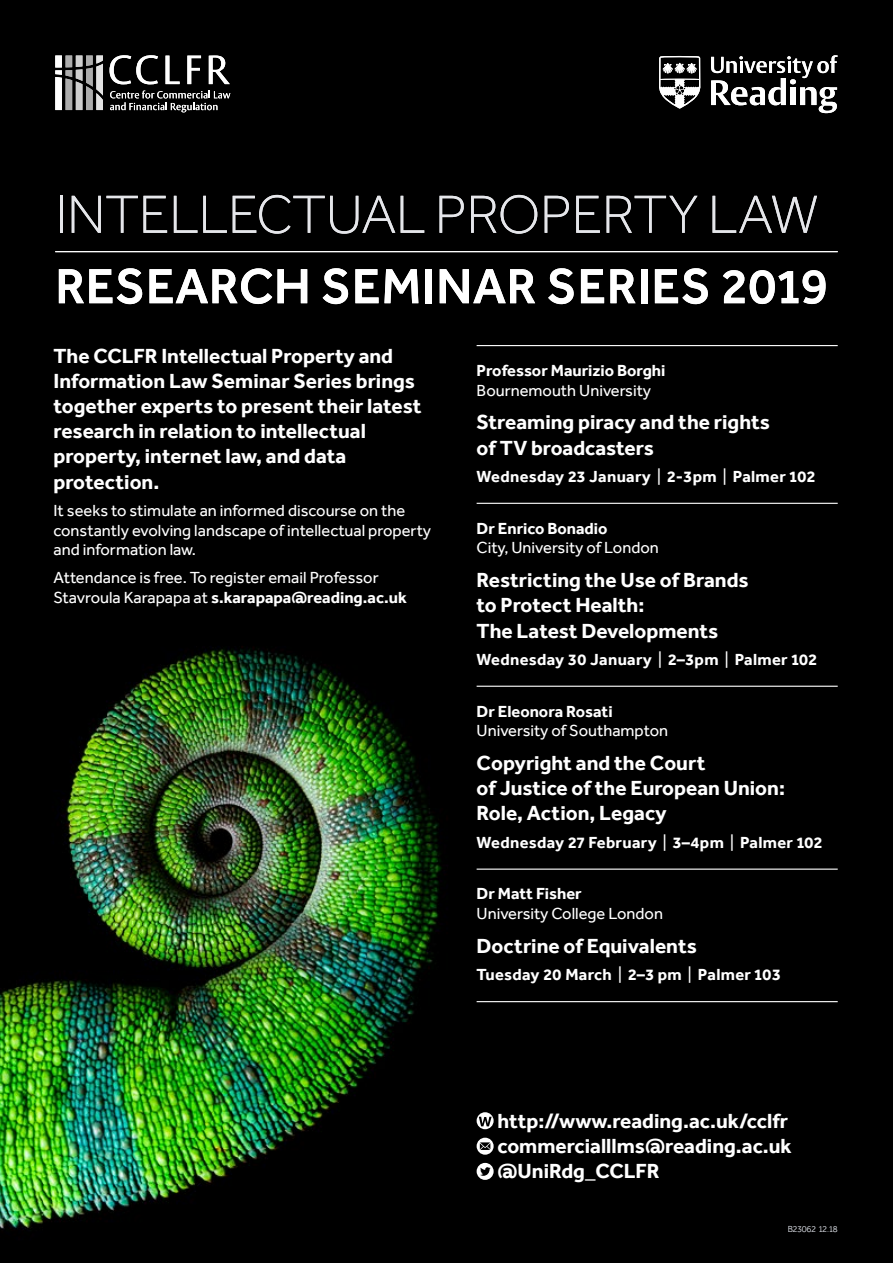
<style>
.page{position:relative;width:893px;height:1263px;background:#fff}
.page>*{position:absolute;margin:0;border:0;box-sizing:border-box;transform-origin:0 0}
.t1{font:300 55.5px "Effra";letter-spacing:-.01em;color:#e5e6ea}
.t2{font:500 51px "Effra";letter-spacing:.01em;color:#fff}
.t3{font:700 21px/25.2px "Effra";color:#fff}
.t4{font:16.5px/19.8px "Effra";color:#fff}
.t5{font:700 16.5px "Effra";letter-spacing:.01em;color:#fff}
.t6{font:300 9px "Effra";color:#c0c3c9}
.s1{font-weight:700}
.s2{font-weight:400}
</style>
<div class="page">
<img style="left:0;top:0;width:893px;height:1263px">
<hr style="left:477px;top:345px;width:361px;height:1px;background:#fff">
<hr style="left:477px;top:503px;width:361px;height:1px;background:#fff">
<hr style="left:477px;top:686px;width:361px;height:1px;background:#fff">
<hr style="left:477px;top:868px;width:361px;height:2px;background:#fff">
<hr style="left:477px;top:1001px;width:361px;height:1px;background:#fff">
<svg style="left:711px;top:55px;width:127px;height:58px"></svg>
<svg style="left:659px;top:56px;width:41px;height:53px"></svg>
<svg style="left:110px;top:91px;width:120px;height:21px;background:#434343"></svg>
<svg style="left:110px;top:55px;width:48px;height:29px"></svg>
<svg style="left:166px;top:56px;width:14px;height:28px"></svg>
<svg style="left:187px;top:56px;width:14px;height:28px"></svg>
<svg style="left:209px;top:56px;width:21px;height:28px"></svg>
<svg style="left:55px;top:55px;width:48px;height:55px;background:#868686"></svg>
<hr style="left:55px;top:251px;width:783px;height:1px;background:#fff">
<svg style="left:477px;top:1112px;width:17px;height:17px"></svg>
<svg style="left:477px;top:1138px;width:17px;height:17px"></svg>
<svg style="left:477px;top:1163px;width:17px;height:17px"></svg>
<h1 class="t1" style="left:55px;top:183px;width:765px">INTELLECTUAL PROPERTY LAW</h1>
<h2 class="t2" style="left:55px;top:256px;width:774px">RESEARCH SEMINAR SERIES 2019</h2>
<p class="t3" style="left:54px;top:342px;width:369px">The CCLFR Intellectual Property and Information Law Seminar Series brings together experts to present their latest research in relation to intellectual property, internet law, and data protection.</p>
<p class="t4" style="left:54px;top:500px;width:379px">It seeks to stimulate an informed discourse on the constantly evolving landscape of intellectual property and information law.</p>
<p class="t4" style="left:54px;top:567px;width:355px">Attendance is free. To register email Professor<br>Stavroula Karapapa at <span class="s1">s.karapapa@reading.ac.uk</span></p>
<p class="t5" style="left:477px;top:360px;width:190px">Professor Maurizio Borghi</p>
<p class="t4" style="left:477px;top:380px;width:176px">Bournemouth University</p>
<p class="t3" style="left:477px;top:409px;width:295px">Streaming piracy and the rights of TV broadcasters</p>
<p class="t5" style="left:477px;top:466px;width:340px">Wednesday 23 January <span class="s2">|</span> 2-3pm <span class="s2">|</span> Palmer 102</p>
<p class="t5" style="left:477px;top:518px;width:132px">Dr Enrico Bonadio</p>
<p class="t4" style="left:477px;top:538px;width:184px">City, University of London</p>
<p class="t3" style="left:477px;top:567px;width:274px">Restricting the Use of Brands to Protect Health:<br>The Latest Developments</p>
<p class="t5" style="left:477px;top:649px;width:342px">Wednesday 30 January <span class="s2">|</span> 2–3pm <span class="s2">|</span> Palmer 102</p>
<p class="t5" style="left:477px;top:701px;width:138px">Dr Eleonora Rosati</p>
<p class="t4" style="left:477px;top:721px;width:193px">University of Southampton</p>
<p class="t3" style="left:477px;top:750px;width:310px">Copyright and the Court<br>of Justice of the European Union:<br>Role, Action, Legacy</p>
<p class="t5" style="left:477px;top:832px;width:347px">Wednesday 27 February <span class="s2">|</span> 3–4pm <span class="s2">|</span> Palmer 102</p>
<p class="t5" style="left:477px;top:884px;width:107px">Dr Matt Fisher</p>
<p class="t4" style="left:477px;top:904px;width:188px">University College London</p>
<p class="t3" style="left:477px;top:933px;width:222px">Doctrine of Equivalents</p>
<p class="t5" style="left:477px;top:965px;width:306px">Tuesday 20 March <span class="s2">|</span> 2–3 pm <span class="s2">|</span> Palmer 103</p>
<p class="t3" style="left:497px;top:1107px;width:296px">http://www.reading.ac.uk/cclfr commercialllms@reading.ac.uk @UniRdg_CCLFR</p>
<p class="t6" style="left:788px;top:1224px;width:51px">B23062 12.18</p>
</div>
